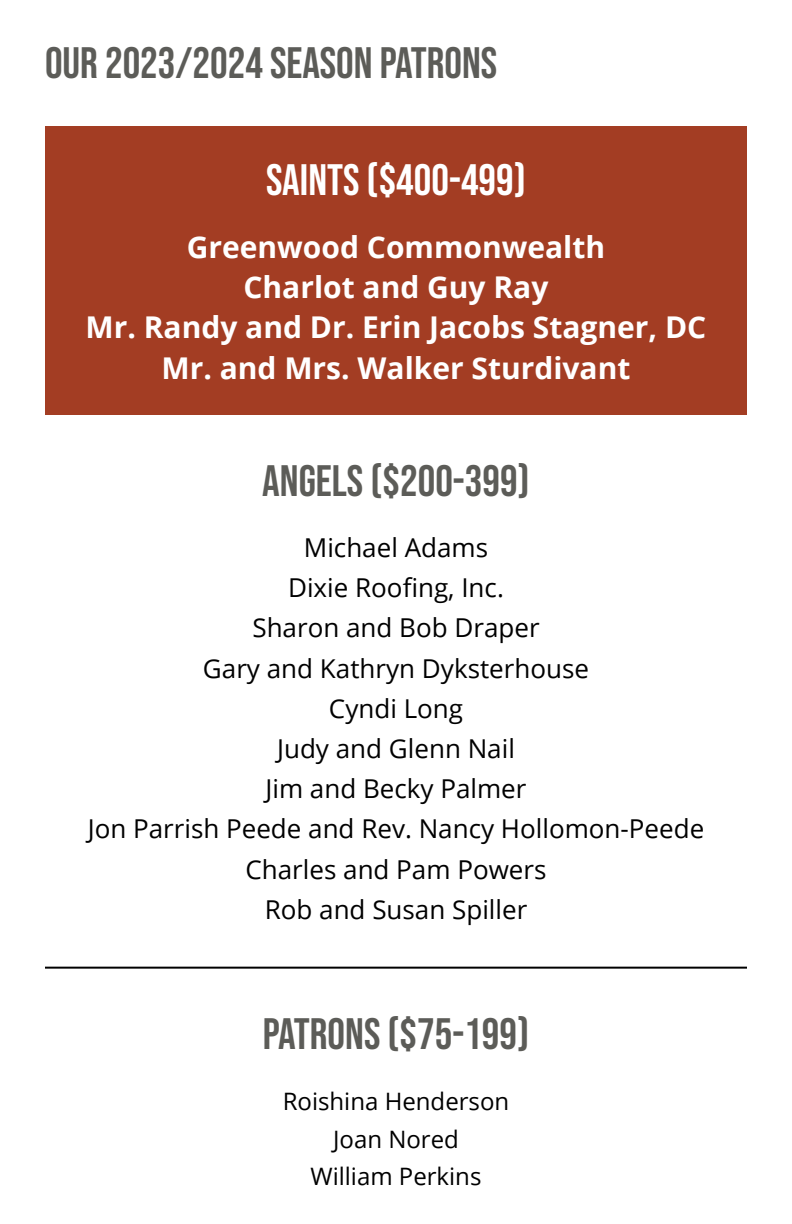
<style>
.page{position:relative;width:792px;height:1224px;background:#fff}
.page>*{position:absolute;margin:0;border:0;box-sizing:border-box;transform-origin:0 0}
.t1{font:44px "Bebas Neue";color:#5c5c58}
.t2{font:44px "Bebas Neue";color:#fff}
.t3{font:700 30px/40.4px "Open Sans";color:#fff;text-align:center}
.t4{font:26px/40.2px "Open Sans";color:#000;text-align:center}
.t5{font:24px/37.8px "Open Sans";color:#000;text-align:center}
</style>
<div class="page">
<div style="left:45px;top:126px;width:702px;height:289px;background:#a33d23"></div>
<hr style="left:45px;top:967px;width:702px;height:2px;background:#000">
<h1 class="t1" style="left:45px;top:38px;width:454px">OUR 2023/2024 SEASON PATRONS</h1>
<h1 class="t2" style="left:266px;top:155px;width:261px">SAINTS ($400-499)</h1>
<p class="t3" style="left:86px;top:226px;width:622px">Greenwood Commonwealth<br>Charlot and Guy Ray<br>Mr. Randy and Dr. Erin Jacobs Stagner, DC<br>Mr. and Mrs. Walker Sturdivant</p>
<h1 class="t1" style="left:262px;top:456px;width:269px">ANGELS ($200-399)</h1>
<p class="t4" style="left:88px;top:527px;width:618px">Michael Adams<br>Dixie Roofing, Inc.<br>Sharon and Bob Draper<br>Gary and Kathryn Dyksterhouse<br>Cyndi Long<br>Judy and Glenn Nail<br>Jim and Becky Palmer<br>Jon Parrish Peede and Rev. Nancy Hollomon-Peede<br>Charles and Pam Powers<br>Rob and Susan Spiller</p>
<h1 class="t1" style="left:263px;top:1009px;width:268px">PATRONS ($75-199)</h1>
<p class="t5" style="left:283px;top:1082px;width:228px">Roishina Henderson<br>Joan Nored<br>William Perkins</p>
</div>
